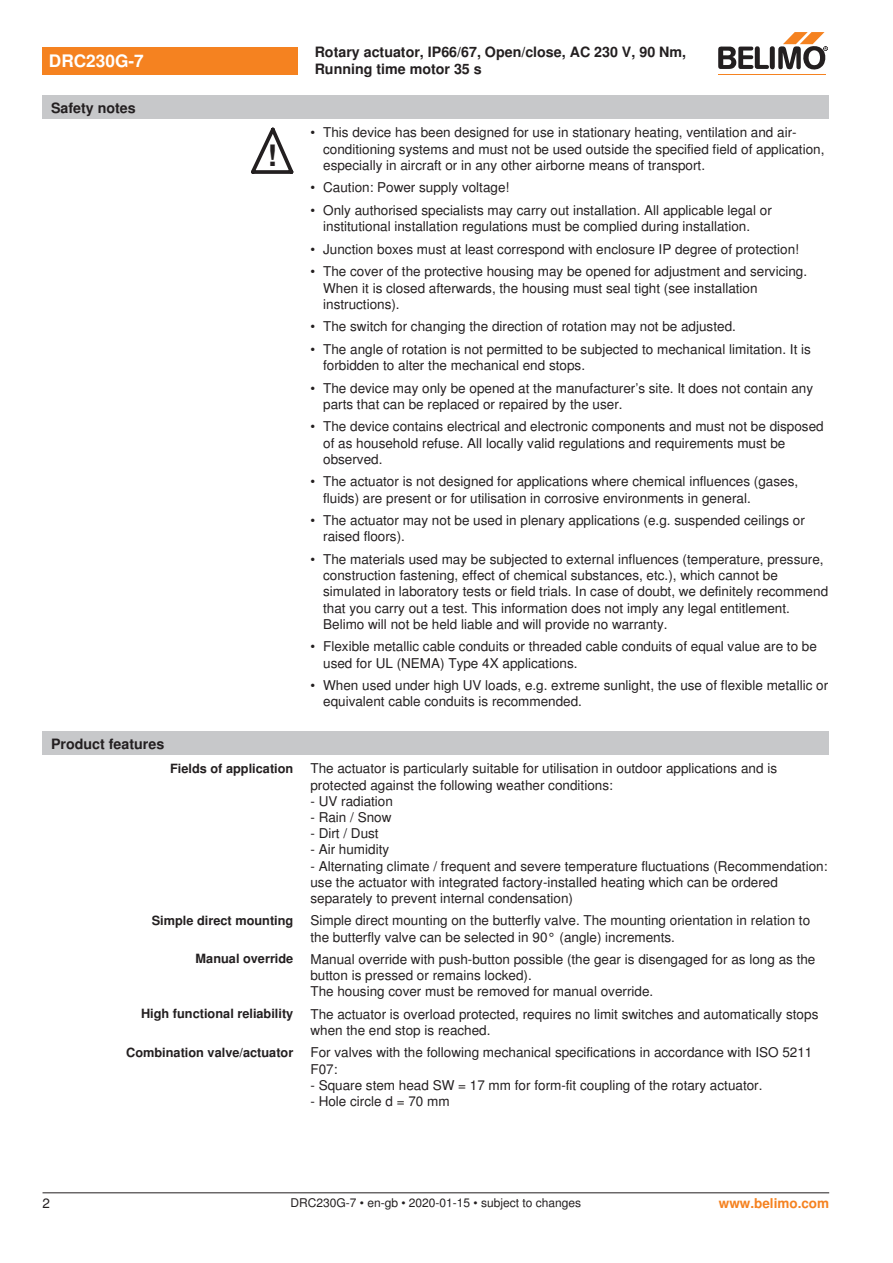
<style>
.page{position:relative;width:893px;height:1263px;background:#fff}
.page>*{position:absolute;margin:0;border:0;box-sizing:border-box;transform-origin:0 0}
.t1{font:700 29.55px "Nimbus Sans BEL";color:#231f20}
.t2{font:700 17.25px "Nimbus Sans BEL";color:#fff}
.t3{font:700 14.25px/17.1px "Nimbus Sans BEL";color:#231f20}
.Bulletpoints_1_5mm_A{font:13.5px/16.2px "Nimbus Sans BEL";color:#231f20}
.Rechtsbündig_Footer{font:700 13.5px "Nimbus Sans BEL";color:#f58220}
.Rechtsbündig{font:700 12.75px "Nimbus Sans BEL";color:#231f20}
.Footer_EU_center{font:12px "Nimbus Sans BEL";color:#231f20}
</style>
<div class="page">
<svg style="left:251px;top:128px;width:42px;height:46px"></svg>
<div style="left:43px;top:732px;width:786px;height:23px;background:#c7c8ca"></div>
<div style="left:43px;top:47px;width:255px;height:27px;background:#f58220"></div>
<hr style="left:718px;top:74px;width:107px;height:1px;background:#f58220">
<svg style="left:718px;top:32px;width:110px;height:38px"></svg>
<div style="left:43px;top:96px;width:786px;height:23px;background:#c7c8ca"></div>
<hr style="left:43px;top:1192px;width:786px;height:1px;background:#231f20">
<p class="t2" style="left:49px;top:51px;width:96px">DRC230G-7</p>
<p class="t3" style="left:315px;top:44px;width:373px">Rotary actuator, IP66/67, Open/close, AC 230 V, 90 Nm,<br>Running time motor 35 s</p>
<p class="t3" style="left:51px;top:100px;width:86px">Safety notes</p>
<p class="t3" style="left:51px;top:736px;width:115px">Product features</p>
<p class="t1" style="left:267px;top:138px;width:11px">!</p>
<p class="Bulletpoints_1_5mm_A" style="left:323px;top:125px;width:503px;text-indent:-13px">• This device has been designed for use in stationary heating, ventilation and air&shy;conditioning systems and must not be used outside the specified field of application, especially in aircraft or in any other airborne means of transport.</p>
<p class="Bulletpoints_1_5mm_A" style="left:310px;top:180px;width:200px">• Caution: Power supply voltage!</p>
<p class="Bulletpoints_1_5mm_A" style="left:323px;top:202px;width:450px;text-indent:-13px">• Only authorised specialists may carry out installation. All applicable legal or institutional installation regulations must be complied during installation.</p>
<p class="Bulletpoints_1_5mm_A" style="left:310px;top:241px;width:490px">• Junction boxes must at least correspond with enclosure IP degree of protection!</p>
<p class="Bulletpoints_1_5mm_A" style="left:323px;top:264px;width:485px;text-indent:-13px">• The cover of the protective housing may be opened for adjustment and servicing.<br>When it is closed afterwards, the housing must seal tight (see installation instructions).</p>
<p class="Bulletpoints_1_5mm_A" style="left:310px;top:319px;width:427px">• The switch for changing the direction of rotation may not be adjusted.</p>
<p class="Bulletpoints_1_5mm_A" style="left:323px;top:341px;width:489px;text-indent:-13px">• The angle of rotation is not permitted to be subjected to mechanical limitation. It is forbidden to alter the mechanical end stops.</p>
<p class="Bulletpoints_1_5mm_A" style="left:323px;top:380px;width:491px;text-indent:-13px">• The device may only be opened at the manufacturer’s site. It does not contain any parts that can be replaced or repaired by the user.</p>
<p class="Bulletpoints_1_5mm_A" style="left:323px;top:419px;width:502px;text-indent:-13px">• The device contains electrical and electronic components and must not be disposed of as household refuse. All locally valid regulations and requirements must be observed.</p>
<p class="Bulletpoints_1_5mm_A" style="left:323px;top:474px;width:476px;text-indent:-13px">• The actuator is not designed for applications where chemical influences (gases, fluids) are present or for utilisation in corrosive environments in general.</p>
<p class="Bulletpoints_1_5mm_A" style="left:323px;top:513px;width:483px;text-indent:-13px">• The actuator may not be used in plenary applications (e.g. suspended ceilings or raised floors).</p>
<p class="Bulletpoints_1_5mm_A" style="left:323px;top:551px;width:506px;text-indent:-13px">• The materials used may be subjected to external influences (temperature, pressure, construction fastening, effect of chemical substances, etc.), which cannot be simulated in laboratory tests or field trials. In case of doubt, we definitely recommend that you carry out a test. This information does not imply any legal entitlement.<br>Belimo will not be held liable and will provide no warranty.</p>
<p class="Bulletpoints_1_5mm_A" style="left:323px;top:639px;width:495px;text-indent:-13px">• Flexible metallic cable conduits or threaded cable conduits of equal value are to be used for UL (NEMA) Type 4X applications.</p>
<p class="Bulletpoints_1_5mm_A" style="left:323px;top:678px;width:506px;text-indent:-13px">• When used under high UV loads, e.g. extreme sunlight, the use of flexible metallic or equivalent cable conduits is recommended.</p>
<p class="Rechtsbündig" style="left:170px;top:761px;width:125px">Fields of application</p>
<p class="Bulletpoints_1_5mm_A" style="left:310px;top:761px;width:468px">The actuator is particularly suitable for utilisation in outdoor applications and is protected against the following weather conditions:</p>
<p class="Bulletpoints_1_5mm_A" style="left:310px;top:793px;width:84px">- UV radiation</p>
<p class="Bulletpoints_1_5mm_A" style="left:310px;top:809px;width:83px">- Rain / Snow</p>
<p class="Bulletpoints_1_5mm_A" style="left:310px;top:826px;width:70px">- Dirt / Dust</p>
<p class="Bulletpoints_1_5mm_A" style="left:310px;top:842px;width:80px">- Air humidity</p>
<p class="Bulletpoints_1_5mm_A" style="left:310px;top:858px;width:518px">- Alternating climate / frequent and severe temperature fluctuations (Recommendation: use the actuator with integrated factory-installed heating which can be ordered separately to prevent internal condensation)</p>
<p class="Rechtsbündig" style="left:152px;top:913px;width:143px">Simple direct mounting</p>
<p class="Bulletpoints_1_5mm_A" style="left:310px;top:913px;width:501px">Simple direct mounting on the butterfly valve. The mounting orientation in relation to the butterfly valve can be selected in 90° (angle) increments.</p>
<p class="Rechtsbündig" style="left:196px;top:951px;width:99px">Manual override</p>
<p class="Bulletpoints_1_5mm_A" style="left:310px;top:951px;width:506px">Manual override with push-button possible (the gear is disengaged for as long as the button is pressed or remains locked).</p>
<p class="Bulletpoints_1_5mm_A" style="left:310px;top:984px;width:344px">The housing cover must be removed for manual override.</p>
<p class="Rechtsbündig" style="left:141px;top:1006px;width:154px">High functional reliability</p>
<p class="Bulletpoints_1_5mm_A" style="left:310px;top:1006px;width:509px">The actuator is overload protected, requires no limit switches and automatically stops when the end stop is reached.</p>
<p class="Rechtsbündig" style="left:126px;top:1045px;width:169px">Combination valve/actuator</p>
<p class="Bulletpoints_1_5mm_A" style="left:310px;top:1045px;width:503px">For valves with the following mechanical specifications in accordance with ISO 5211<br>F07:</p>
<p class="Bulletpoints_1_5mm_A" style="left:310px;top:1077px;width:454px">- Square stem head SW = 17 mm for form-fit coupling of the rotary actuator.</p>
<p class="Bulletpoints_1_5mm_A" style="left:310px;top:1093px;width:141px">- Hole circle d = 70 mm</p>
<p class="Bulletpoints_1_5mm_A" style="left:43px;top:1196px;width:9px">2</p>
<p class="Footer_EU_center" style="left:290px;top:1196px;width:292px">DRC230G-7 • en-gb • 2020-01-15 • subject to changes</p>
<p class="Rechtsbündig_Footer" style="left:719px;top:1195px;width:112px">www.belimo.com</p>
</div>
